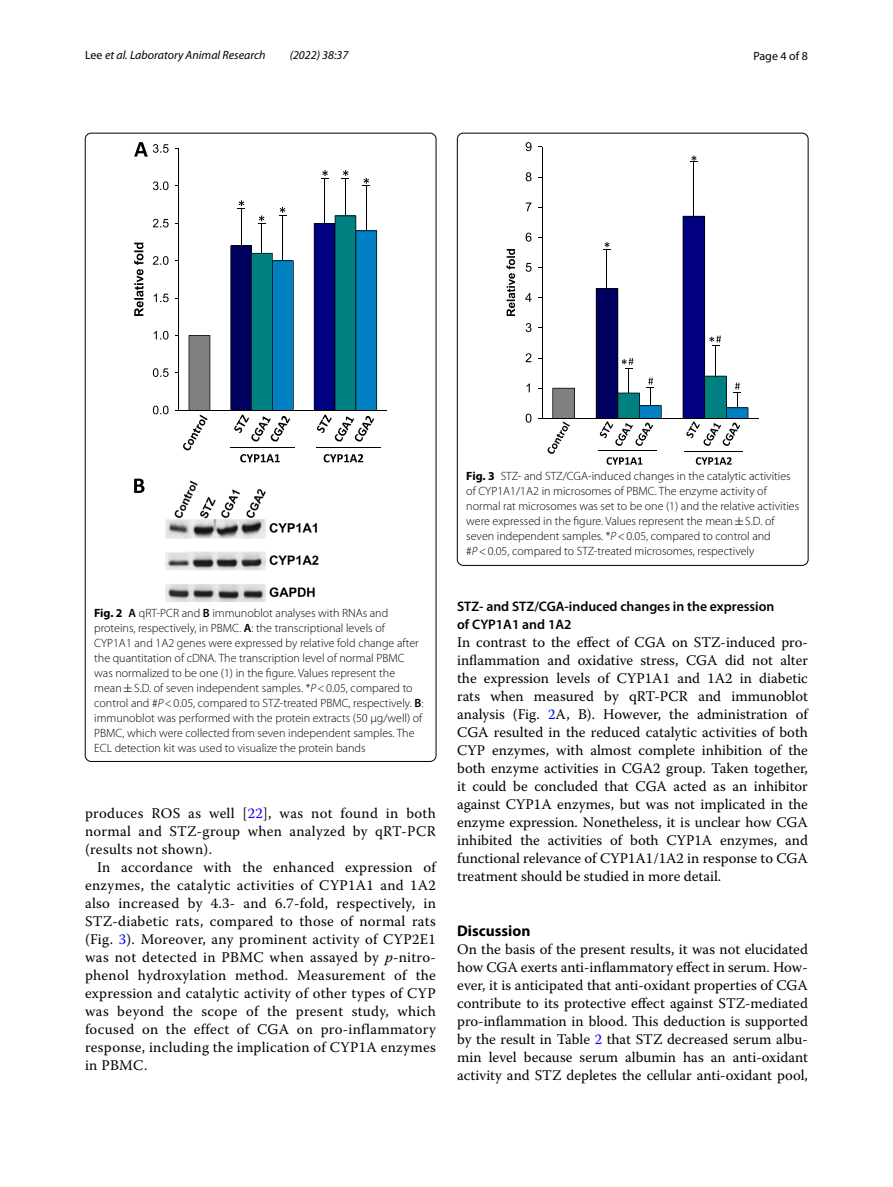
<style>
.page{position:relative;width:893px;height:1187px;background:#fff}
.page>*{position:absolute;margin:0;border:0;box-sizing:border-box;transform-origin:0 0}
.t1{font:700 15.45px "Myriad Pro";color:#000}
.t2{font:14.7px/18px "Warnock Pro";letter-spacing:.015em;color:#000;text-align:justify}
.t3{font:600 13.8px/18px "Myriad Pro";color:#000}
.t4{font:300 12px/15px "Myriad Pro";color:#000}
.t5{font:italic 12px "Myriad Pro";color:#000}
.t6{font:12px "Myriad Pro";color:#000}
.s1{font-style:normal}
.s2{font-weight:700}
.s3{font-weight:600}
.s4{font-family:"MTSY";font-weight:400}
.s5{font-style:italic}
.s6{color:#00f}
</style>
<div class="page">
<svg style="left:210px;top:177px;width:168px;height:233px"></svg>
<svg style="left:134px;top:243px;width:9px;height:73px"></svg>
<hr style="left:178px;top:149px;width:1px;height:261px;background:#000">
<svg style="left:153px;top:405px;width:15px;height:9px"></svg>
<svg style="left:153px;top:368px;width:16px;height:9px"></svg>
<svg style="left:154px;top:331px;width:14px;height:8px"></svg>
<svg style="left:154px;top:293px;width:15px;height:9px"></svg>
<svg style="left:153px;top:256px;width:15px;height:9px"></svg>
<svg style="left:153px;top:219px;width:16px;height:8px"></svg>
<svg style="left:153px;top:181px;width:15px;height:9px"></svg>
<hr style="left:241px;top:208px;width:1px;height:38px;background:#000">
<hr style="left:324px;top:178px;width:1px;height:45px;background:#000">
<hr style="left:262px;top:223px;width:1px;height:30px;background:#000">
<hr style="left:345px;top:178px;width:1px;height:38px;background:#000">
<hr style="left:282px;top:216px;width:1px;height:45px;background:#000">
<hr style="left:366px;top:186px;width:1px;height:45px;background:#000">
<hr style="left:179px;top:410px;width:208px;height:1px;background:#000">
<svg style="left:175px;top:335px;width:35px;height:115px"></svg>
<svg style="left:230px;top:245px;width:64px;height:196px"></svg>
<svg style="left:314px;top:215px;width:63px;height:226px;background:#256899"></svg>
<hr style="left:230px;top:446px;width:65px;height:1px;background:#000">
<hr style="left:316px;top:447px;width:65px;height:1px;background:#000">
<svg style="left:240px;top:454px;width:123px;height:8px"></svg>
<svg style="left:134px;top:142px;width:35px;height:15px"></svg>
<svg style="left:238px;top:200px;width:7px;height:9px"></svg>
<svg style="left:258px;top:215px;width:8px;height:9px"></svg>
<svg style="left:279px;top:207px;width:8px;height:9px"></svg>
<svg style="left:363px;top:178px;width:7px;height:9px"></svg>
<svg style="left:342px;top:170px;width:7px;height:9px"></svg>
<svg style="left:321px;top:170px;width:7px;height:9px"></svg>
<svg style="left:134px;top:478px;width:11px;height:15px"></svg>
<img style="left:166px;top:480px;width:152px;height:121px">
<svg style="left:552px;top:155px;width:197px;height:263px"></svg>
<svg style="left:506px;top:249px;width:9px;height:67px"></svg>
<hr style="left:542px;top:147px;width:1px;height:271px;background:#000">
<svg style="left:526px;top:413px;width:5px;height:9px"></svg>
<svg style="left:526px;top:383px;width:4px;height:9px"></svg>
<svg style="left:525px;top:353px;width:6px;height:9px"></svg>
<svg style="left:526px;top:323px;width:5px;height:9px"></svg>
<svg style="left:525px;top:293px;width:6px;height:9px"></svg>
<svg style="left:526px;top:263px;width:6px;height:9px"></svg>
<svg style="left:526px;top:232px;width:5px;height:10px"></svg>
<svg style="left:526px;top:202px;width:5px;height:9px"></svg>
<svg style="left:526px;top:172px;width:5px;height:9px"></svg>
<svg style="left:526px;top:142px;width:5px;height:9px"></svg>
<hr style="left:607px;top:249px;width:1px;height:39px;background:#000">
<hr style="left:693px;top:162px;width:1px;height:54px;background:#000">
<hr style="left:542px;top:418px;width:217px;height:1px;background:#000">
<svg style="left:548px;top:388px;width:27px;height:66px"></svg>
<hr style="left:598px;top:450px;width:58px;height:1px;background:#000">
<hr style="left:685px;top:450px;width:58px;height:1px;background:#000">
<svg style="left:607px;top:457px;width:35px;height:7px"></svg>
<svg style="left:696px;top:457px;width:36px;height:7px"></svg>
<svg style="left:603px;top:242px;width:8px;height:8px"></svg>
<svg style="left:690px;top:156px;width:8px;height:6px"></svg>
<svg style="left:683px;top:216px;width:65px;height:230px"></svg>
<svg style="left:596px;top:288px;width:66px;height:158px"></svg>
<div style="left:457px;top:133px;width:351px;height:432px;border:1px solid #000;border-radius:6px"></div>
<p class="t5" style="left:85px;top:48px;width:182px"><span class="s1">Lee</span> et al. Laboratory Animal Research</p>
<p class="t5" style="left:290px;top:48px;width:60px">(2022) 38:37</p>
<p class="t6" style="left:753px;top:48px;width:56px">Page 4 of 8</p>
<p class="t4" style="left:94px;top:605px;width:331px"><span class="s2">Fig. 2</span> <span class="s3">A</span> qRT-PCR and <span class="s3">B</span> immunoblot analyses with RNAs and proteins, respectively, in PBMC. <span class="s3">A</span>: the transcriptional levels of CYP1A1 and 1A2 genes were expressed by relative fold change after the quantitation of cDNA. The transcription level of normal PBMC was normalized to be one (1) in the figure. Values represent the mean<span class="s4">±</span>S.D. of seven independent samples. *<span class="s5">P</span>&lt;0.05, compared to control and #<span class="s5">P</span>&lt;0.05, compared to STZ-treated PBMC, respectively. <span class="s3">B</span>: immunoblot was performed with the protein extracts (50 μg/well) of PBMC, which were collected from seven independent samples. The ECL detection kit was used to visualize the protein bands</p>
<p class="t2" style="left:85px;top:804px;width:352px">produces ROS as well [<span class="s6">22</span>], was not found in both normal and STZ-group when analyzed by qRT-PCR (results not shown).</p>
<p class="t2" style="left:85px;top:858px;width:352px;text-indent:12px">In accordance with the enhanced expression of enzymes, the catalytic activities of CYP1A1 and 1A2 also increased by 4.3- and 6.7-fold, respectively, in STZ-diabetic rats, compared to those of normal rats (Fig. <span class="s6">3</span>). Moreover, any prominent activity of CYP2E1 was not detected in PBMC when assayed by <span class="s5">p</span>-nitro&shy;phenol hydroxylation method. Measurement of the expression and catalytic activity of other types of CYP was beyond the scope of the present study, which focused on the effect of CGA on pro-inflammatory response, including the implication of CYP1A enzymes in PBMC.</p>
<p class="t4" style="left:466px;top:468px;width:334px"><span class="s2">Fig. 3</span> STZ- and STZ/CGA-induced changes in the catalytic activities of CYP1A1/1A2 in microsomes of PBMC. The enzyme activity of normal rat microsomes was set to be one (1) and the relative activities were expressed in the figure. Values represent the mean<span class="s4">±</span>S.D. of seven independent samples. *<span class="s5">P</span>&lt;0.05, compared to control and #<span class="s5">P</span>&lt;0.05, compared to STZ-treated microsomes, respectively</p>
<p class="t3" style="left:457px;top:597px;width:319px">STZ‑ and STZ/CGA‑induced changes in the expression of CYP1A1 and 1A2</p>
<p class="t2" style="left:457px;top:633px;width:352px">In contrast to the effect of CGA on STZ-induced pro&shy;inflammation and oxidative stress, CGA did not alter the expression levels of CYP1A1 and 1A2 in diabetic rats when measured by qRT-PCR and immunoblot analysis (Fig. <span class="s6">2</span>A, B). However, the administration of CGA resulted in the reduced catalytic activities of both CYP enzymes, with almost complete inhibition of the both enzyme activities in CGA2 group. Taken together, it could be concluded that CGA acted as an inhibitor against CYP1A enzymes, but was not implicated in the enzyme expression. Nonetheless, it is unclear how CGA inhibited the activities of both CYP1A enzymes, and functional relevance of CYP1A1/1A2 in response to CGA treatment should be studied in more detail.</p>
<p class="t1" style="left:457px;top:920px;width:75px">Discussion</p>
<p class="t2" style="left:457px;top:940px;width:352px">On the basis of the present results, it was not elucidated how CGA exerts anti-inflammatory effect in serum. How&shy;ever, it is anticipated that anti-oxidant properties of CGA contribute to its protective effect against STZ-mediated pro-inflammation in blood. This deduction is supported by the result in Table <span class="s6">2</span> that STZ decreased serum albu&shy;min level because serum albumin has an anti-oxidant activity and STZ depletes the cellular anti-oxidant pool,</p>
</div>
